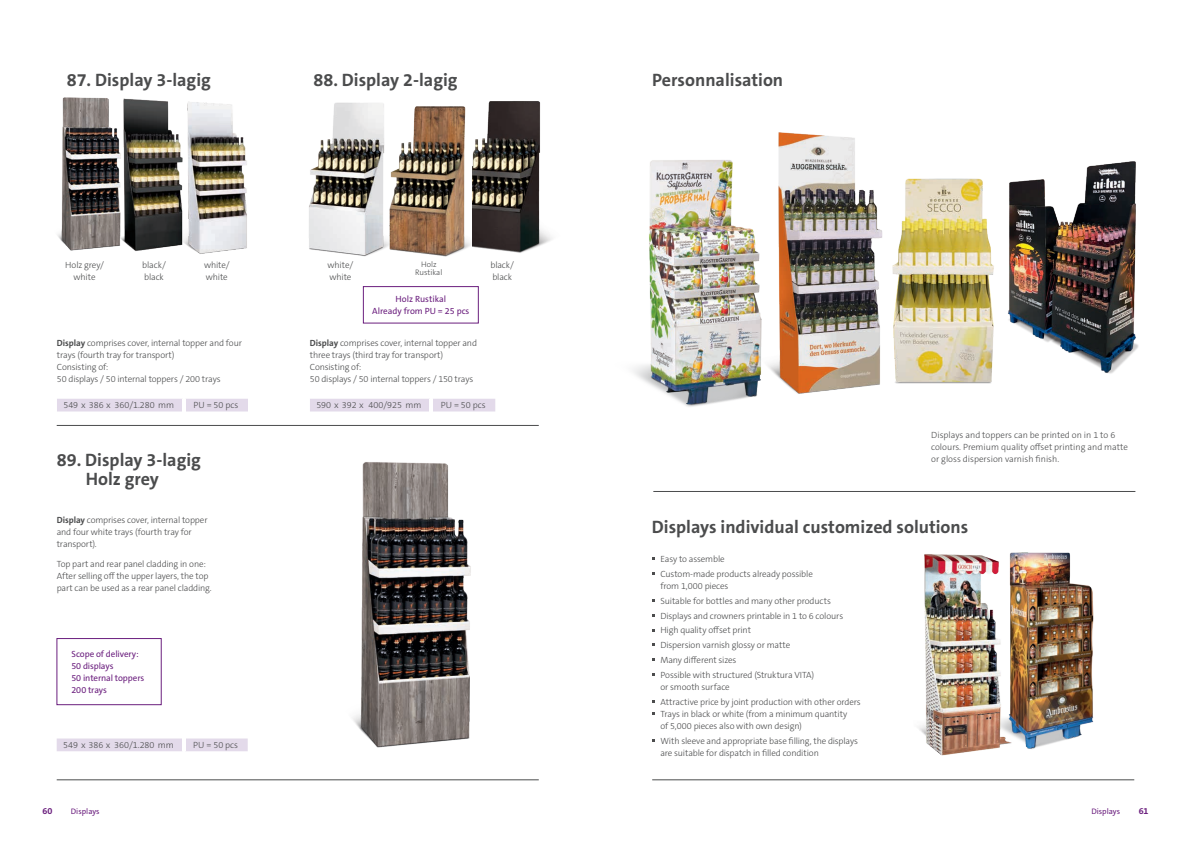
<style>
.page{position:relative;width:1191px;height:842px;background:#fff}
.page>*{position:absolute;margin:0;border:0;box-sizing:border-box;transform-origin:0 0}
.t1{font:700 18px/19px "The Sans C5";color:#4b4c4d}
.t2{font:300 9px/12px "The Sans C5";letter-spacing:-.01em;color:#4b4c4d}
.t3{font:9px/12px "The Sans C5";letter-spacing:-.005em;color:#6b1f7e;text-align:center}
.t4{font:700 9px "The Sans C5";color:#6b1f7e}
.t5{font:8px "The Sans C5";color:#6b1f7e}
.t6{font:300 8px/8px "The Sans C5";color:#4b4c4d;text-align:center}
.s1{font-weight:700}
</style>
<div class="page">
<hr style="left:652px;top:780px;width:482px;height:1px;background:#4b4c4d">
<hr style="left:57px;top:780px;width:482px;height:1px;background:#4b4c4d">
<hr style="left:57px;top:425px;width:482px;height:1px;background:#4b4c4d">
<hr style="left:653px;top:491px;width:482px;height:1px;background:#4b4c4d">
<img style="left:633px;top:160px;width:111px;height:247px">
<img style="left:744px;top:132px;width:123px;height:266px">
<img style="left:867px;top:178px;width:124px;height:208px">
<img style="left:991px;top:161px;width:148px;height:221px">
<img style="left:353px;top:462px;width:118px;height:286px">
<img style="left:1036px;top:552px;width:58px;height:196px">
<img style="left:1021px;top:552px;width:15px;height:197px">
<img style="left:918px;top:552px;width:103px;height:204px">
<div style="left:363px;top:286px;width:116px;height:37px;border:1px solid #6b1f7e"></div>
<div style="left:57px;top:399px;width:191px;height:12px;background:#e3daea"></div>
<div style="left:310px;top:399px;width:185px;height:12px;background:#e3daea"></div>
<div style="left:56px;top:638px;width:106px;height:67px;border:1px solid #6b1f7e"></div>
<svg style="left:57px;top:738px;width:191px;height:13px;background:#e4dceb"></svg>
<img style="left:57px;top:97px;width:43px;height:154px">
<img style="left:100px;top:98px;width:55px;height:153px">
<img style="left:155px;top:100px;width:92px;height:154px">
<img style="left:484px;top:101px;width:68px;height:152px">
<img style="left:403px;top:106px;width:81px;height:151px">
<img style="left:309px;top:102px;width:94px;height:155px">
<h1 class="t1" style="left:67px;top:70px;width:145px">87. Display 3-lagig</h1>
<h1 class="t1" style="left:313px;top:70px;width:145px">88. Display 2-lagig</h1>
<p class="t2" style="left:327px;top:259px;width:27px">white/ white</p>
<p class="t2" style="left:65px;top:259px;width:40px;text-align:center">Holz grey/ white</p>
<p class="t2" style="left:142px;top:259px;width:25px">black/ black</p>
<p class="t2" style="left:204px;top:259px;width:27px">white/ white</p>
<p class="t6" style="left:415px;top:260px;width:29px">Holz<br>Rustikal</p>
<p class="t2" style="left:490px;top:259px;width:25px">black/ black</p>
<p class="t3" style="left:372px;top:293px;width:99px">Holz Rustikal<br>Already from PU = 25 pcs</p>
<p class="t2" style="left:57px;top:337px;width:186px"><span class="s1">Display</span> comprises cover, internal topper and four trays (fourth tray for transport)<br>Consisting of:<br>50 displays / 50 internal toppers / 200 trays</p>
<p class="t2" style="left:310px;top:337px;width:169px"><span class="s1">Display</span> comprises cover, internal topper and three trays (third tray for transport)<br>Consisting of:<br>50 displays / 50 internal toppers / 150 trays</p>
<p class="t2" style="left:63px;top:399px;width:112px">549 x 386 x 360/1.280 mm</p>
<p class="t2" style="left:193px;top:399px;width:46px">PU = 50 pcs</p>
<p class="t2" style="left:316px;top:399px;width:106px">590 x 392 x 400/925 mm</p>
<p class="t2" style="left:441px;top:399px;width:46px">PU = 50 pcs</p>
<h1 class="t1" style="left:86px;top:450px;width:117px;text-indent:-29px">89. Display 3-lagig<br>Holz grey</h1>
<p class="t2" style="left:57px;top:514px;width:152px"><span class="s1">Display</span> comprises cover, internal topper and four white trays (fourth tray for transport).</p>
<p class="t2" style="left:57px;top:558px;width:156px">Top part and rear panel cladding in one:<br>After selling off the upper layers, the top part can be used as a rear panel cladding.</p>
<p class="t3" style="left:71px;top:648px;width:74px;text-align:left">Scope of delivery:<br>50 displays<br>50 internal toppers<br>200 trays</p>
<p class="t2" style="left:63px;top:739px;width:112px">549 x 386 x 360/1.280 mm</p>
<p class="t2" style="left:193px;top:739px;width:46px">PU = 50 pcs</p>
<h1 class="t1" style="left:652px;top:70px;width:132px">Personnalisation</h1>
<p class="t2" style="left:931px;top:429px;width:198px">Displays and toppers can be printed on in 1 to 6 colours. Premium quality offset printing and matte or gloss dispersion varnish finish.</p>
<h1 class="t1" style="left:652px;top:517px;width:318px">Displays individual customized solutions</h1>
<p class="t2" style="left:660px;top:552px;width:154px;line-height:14.8px">Easy to assemble<br>Custom-made products already possible</p>
<p class="t2" style="left:660px;top:579px;width:184px;line-height:14.8px">from 1,000 pieces<br>Suitable for bottles and many other products Displays and crowners printable in 1 to 6 colours High quality offset print<br>Dispersion varnish glossy or matte<br>Many different sizes<br>Possible with structured (Struktura VITA)</p>
<p class="t2" style="left:660px;top:680px;width:202px;line-height:14.8px">or smooth surface<br>Attractive price by joint production with other orders</p>
<p class="t2" style="left:660px;top:708px;width:188px">Trays in black or white (from a minimum quantity of 5,000 pieces also with own design)</p>
<p class="t2" style="left:660px;top:735px;width:199px">With sleeve and appropriate base filling, the displays are suitable for dispatch in filled condition</p>
<p class="t4" style="left:43px;top:805px;width:11px">60</p>
<p class="t4" style="left:1138px;top:805px;width:11px">61</p>
<p class="t5" style="left:71px;top:806px;width:30px">Displays</p>
<p class="t5" style="left:1091px;top:806px;width:30px">Displays</p>
</div>
